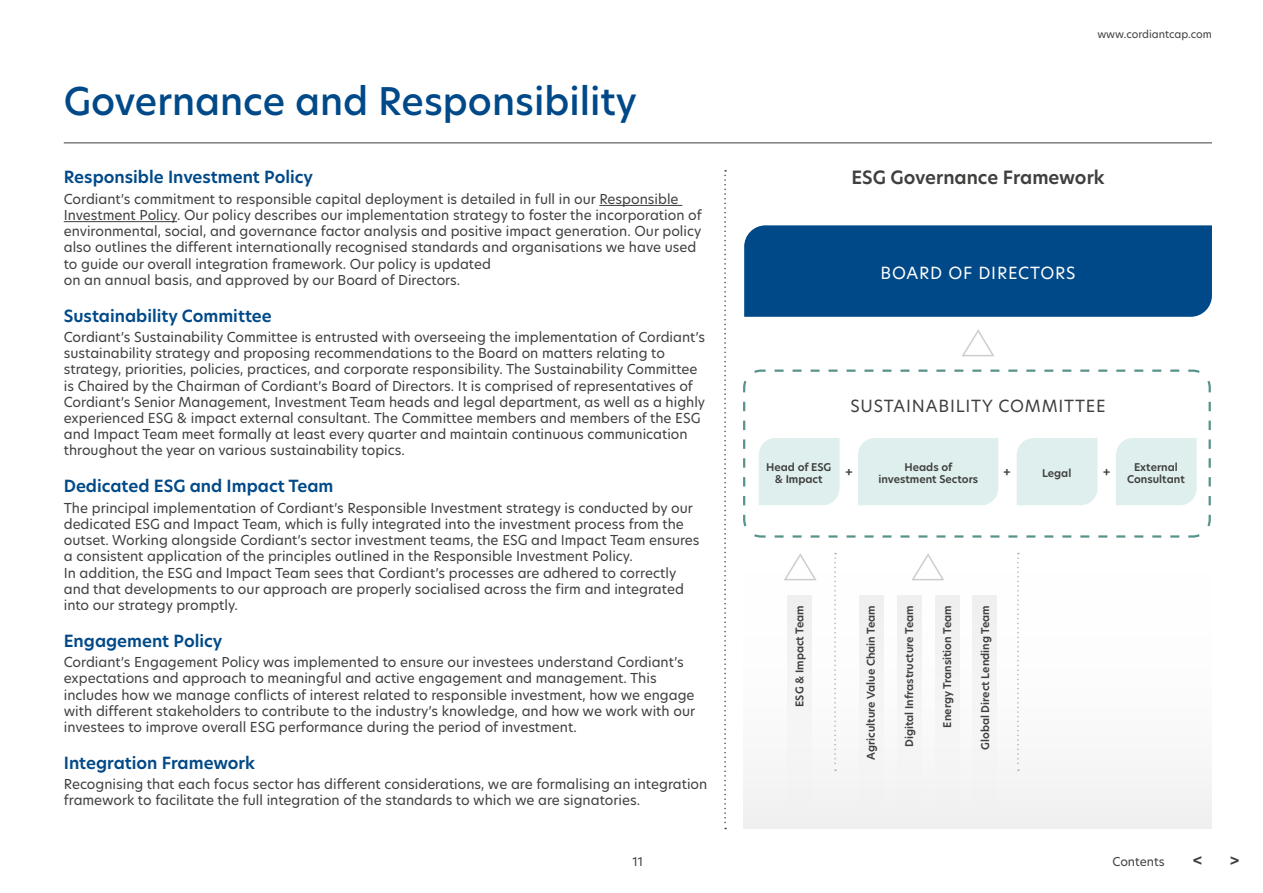
<style>
.page{position:relative;width:1263px;height:893px;background:#fff}
.page>*{position:absolute;margin:0;border:0;box-sizing:border-box;transform-origin:0 0}
.t1{font:500 37.5px "New Hero";color:#004988}
.t2{font:600 18px "New Hero";color:#3f3f3e}
.t3{font:600 16.5px "New Hero";color:#004988}
.t4{font:16.5px "New Hero";letter-spacing:.05em;color:#3f3f3e}
.t5{font:16.5px "New Hero";letter-spacing:.05em;color:#fff}
.t6{font:600 15px "New Hero";color:#3f3f3e}
.t7{font:13.5px/16.2px "New Hero";color:#3f3f3e}
.t8{font:12px "New Hero";letter-spacing:-.005em;color:#3f3f3e}
.t9{font:600 10.5px/12.6px "New Hero";color:#3f3f3e;text-align:center}
.t10{font:10.5px "New Hero";color:#3f3f3e}
.t11{font:700 10.5px "New Hero";color:#3f3f3e}
</style>
<div class="page">
<div style="left:743px;top:552px;width:469px;height:277px;background:#fbfbfb"></div>
<div style="left:787px;top:596px;width:25px;height:208px;background:#efefef"></div>
<div style="left:859px;top:596px;width:24px;height:208px;background:#efefef"></div>
<div style="left:897px;top:596px;width:25px;height:208px;background:#efefef"></div>
<div style="left:935px;top:596px;width:25px;height:208px;background:#efefef"></div>
<div style="left:972px;top:596px;width:25px;height:208px;background:#efefef"></div>
<svg style="left:743px;top:369px;width:468px;height:169px"></svg>
<hr style="left:599px;top:205px;width:83px;height:1px;background:#3f3f3e">
<hr style="left:64px;top:221px;width:113px;height:1px;background:#3f3f3e">
<hr style="left:64px;top:143px;width:1148px;height:1px;background:#3f3f3e">
<svg style="left:724px;top:170px;width:2px;height:659px"></svg>
<div style="left:744px;top:225px;width:468px;height:92px;background:#004988"></div>
<svg style="left:962px;top:329px;width:32px;height:28px"></svg>
<div style="left:759px;top:438px;width:80px;height:67px;background:#deefed"></div>
<div style="left:1017px;top:438px;width:80px;height:67px;background:#deefed"></div>
<div style="left:1116px;top:438px;width:81px;height:67px;background:#deefed"></div>
<div style="left:858px;top:438px;width:140px;height:67px;background:#deefed"></div>
<svg style="left:784px;top:553px;width:32px;height:28px"></svg>
<svg style="left:912px;top:554px;width:32px;height:27px"></svg>
<svg style="left:834px;top:553px;width:2px;height:218px"></svg>
<svg style="left:1017px;top:553px;width:2px;height:218px"></svg>
<p class="t1" style="left:64px;top:76px;width:574px">Governance and Responsibility</p>
<p class="t3" style="left:64px;top:166px;width:251px">Responsible Investment Policy</p>
<p class="t7" style="left:64px;top:190px;width:639px">Cordiant’s commitment to responsible capital deployment is detailed in full in our Responsible Investment Policy. Our policy describes our implementation strategy to foster the incorporation of environmental, social, and governance factor analysis and positive impact generation. Our policy also outlines the different internationally recognised standards and organisations we have used to guide our overall integration framework. Our policy is updated<br>on an annual basis, and approved by our Board of Directors.</p>
<p class="t3" style="left:64px;top:304px;width:210px">Sustainability Committee</p>
<p class="t7" style="left:64px;top:329px;width:643px">Cordiant’s Sustainability Committee is entrusted with overseeing the implementation of Cordiant’s sustainability strategy and proposing recommendations to the Board on matters relating to strategy, priorities, policies, practices, and corporate responsibility. The Sustainability Committee is Chaired by the Chairman of Cordiant’s Board of Directors. It is comprised of representatives of Cordiant’s Senior Management, Investment Team heads and legal department, as well as a highly experienced ESG &amp; impact external consultant. The Committee members and members of the ESG and Impact Team meet formally at least every quarter and maintain continuous communication throughout the year on various sustainability topics.</p>
<p class="t3" style="left:64px;top:475px;width:271px">Dedicated ESG and Impact Team</p>
<p class="t7" style="left:64px;top:499px;width:637px">The principal implementation of Cordiant’s Responsible Investment strategy is conducted by our dedicated ESG and Impact Team, which is fully integrated into the investment process from the outset. Working alongside Cordiant’s sector investment teams, the ESG and Impact Team ensures a consistent application of the principles outlined in the Responsible Investment Policy.<br>In addition, the ESG and Impact Team sees that Cordiant’s processes are adhered to correctly and that developments to our approach are properly socialised across the firm and integrated into our strategy promptly.</p>
<p class="t3" style="left:64px;top:629px;width:160px">Engagement Policy</p>
<p class="t7" style="left:64px;top:654px;width:633px">Cordiant’s Engagement Policy was implemented to ensure our investees understand Cordiant’s expectations and approach to meaningful and active engagement and management. This includes how we manage conflicts of interest related to responsible investment, how we engage with different stakeholders to contribute to the industry’s knowledge, and how we work with our investees to improve overall ESG performance during the period of investment.</p>
<p class="t3" style="left:64px;top:751px;width:193px">Integration Framework</p>
<p class="t7" style="left:64px;top:776px;width:645px">Recognising that each focus sector has different considerations, we are formalising an integration framework to facilitate the full integration of the standards to which we are signatories.</p>
<p class="t8" style="left:632px;top:853px;width:12px">11</p>
<p class="t10" style="left:1097px;top:27px;width:116px">www.cordiantcap.com</p>
<p class="t2" style="left:851px;top:166px;width:255px">ESG Governance Framework</p>
<p class="t5" style="left:880px;top:261px;width:197px">BOARD OF DIRECTORS</p>
<p class="t4" style="left:850px;top:394px;width:257px">SUSTAINABILITY COMMITTEE</p>
<p class="t9" style="left:766px;top:460px;width:67px">Head of ESG &amp; Impact</p>
<p class="t9" style="left:878px;top:460px;width:101px">Heads of investment Sectors</p>
<p class="t9" style="left:1042px;top:467px;width:31px">Legal</p>
<p class="t9" style="left:1127px;top:460px;width:59px">External<br>Consultant</p>
<p class="t11" style="left:845px;top:465px;width:9px">+</p>
<p class="t11" style="left:1004px;top:465px;width:9px">+</p>
<p class="t11" style="left:1103px;top:465px;width:9px">+</p>
<p class="t9" style="left:793px;top:707px;width:103px;rotate:-90deg">ESG &amp; Impact Team</p>
<p class="t9" style="left:865px;top:760px;width:156px;rotate:-90deg">Agriculture Value Chain Team</p>
<p class="t9" style="left:903px;top:747px;width:143px;rotate:-90deg">Digital Infrastructure Team</p>
<p class="t9" style="left:941px;top:728px;width:124px;rotate:-90deg">Energy Transition Team</p>
<p class="t9" style="left:979px;top:750px;width:146px;rotate:-90deg">Global Direct Lending Team</p>
<p class="t8" style="left:1112px;top:853px;width:54px">Contents</p>
<p class="t6" style="left:1193px;top:850px;width:11px">&lt;</p>
<p class="t6" style="left:1239px;top:871px;width:11px;rotate:-180deg">&lt;</p>
</div>
